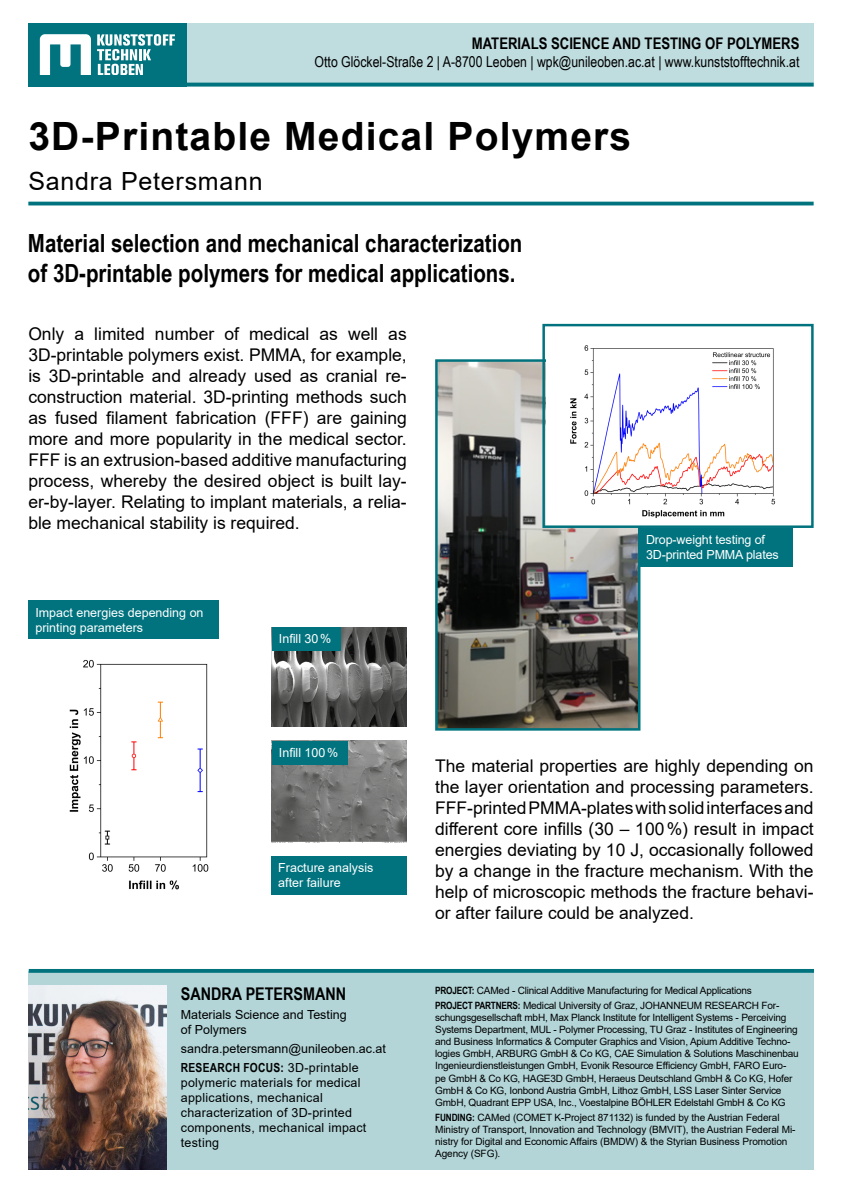
<style>
.page{position:relative;width:842px;height:1192px;background:#fff}
.page>*{position:absolute;margin:0;border:0;box-sizing:border-box;transform-origin:0 0}
.t1{font:700 39px "Arial";letter-spacing:.03em;color:#000}
.t2{font:700 25px/30px "Arial Narrow";color:#000}
.t3{font:25px "Arial";letter-spacing:.03em;color:#000}
.t4{font:17.5px/21px "Arial";color:#000;text-align:justify}
.t5{font:700 17.5px "Arial Narrow";color:#000}
.t6{font:700 16px "Arial Narrow";color:#000}
.t7{font:15px "Arial Narrow";color:#000}
.t8{font:12.5px/15px "Arial";color:#fff}
.t9{font:12.5px/15px "Arial";letter-spacing:.02em;color:#000}
.t10{font:12.5px/15px "Arial";color:#000}
.t11{font:700 12.5px "Arial Narrow";letter-spacing:.02em;color:#000}
.t12{font:10.05px/12.1px "Arial";letter-spacing:-.02em;color:#000}
.s1{font-family:"Arial";font-weight:400}
.s2{font-family:"Arial Narrow";font-weight:700}
</style>
<div class="page">
<div style="left:91px;top:23px;width:723px;height:63px;background:#bfdcdf"></div>
<div style="left:28px;top:23px;width:159px;height:63px;background:#00737e"></div>
<svg style="left:40px;top:34px;width:51px;height:41px"></svg>
<svg style="left:97px;top:34px;width:78px;height:41px"></svg>
<hr style="left:28px;top:83px;width:786px;height:3px;background:#00737e">
<div style="left:28px;top:971px;width:786px;height:198px;background:#b3d5d8"></div>
<svg style="left:29px;top:969px;width:785px;height:4px;background:#087782"></svg>
<img style="left:438px;top:362px;width:199px;height:366px">
<div style="left:435px;top:359px;width:205px;height:372px;border:2px solid #00737e"></div>
<img style="left:546px;top:345px;width:230px;height:180px">
<div style="left:542px;top:324px;width:272px;height:204px;border:2px solid #00737e"></div>
<div style="left:639px;top:528px;width:153px;height:38px;background:#00737e"></div>
<img style="left:272px;top:627px;width:134px;height:99px">
<img style="left:272px;top:741px;width:134px;height:101px">
<div style="left:271px;top:856px;width:136px;height:38px;background:#00737e"></div>
<div style="left:272px;top:741px;width:75px;height:23px;background:#00737e"></div>
<div style="left:272px;top:627px;width:68px;height:23px;background:#00737e"></div>
<div style="left:28px;top:600px;width:191px;height:39px;background:#00737e"></div>
<img style="left:69px;top:659px;width:140px;height:231px">
<hr style="left:28px;top:202px;width:786px;height:3px;background:#00737e">
<img style="left:28px;top:985px;width:139px;height:184px">
<h3 class="t6" style="left:472px;top:32px;width:329px">MATERIALS SCIENCE AND TESTING OF POLYMERS</h3>
<h3 class="t7" style="left:315px;top:51px;width:486px">Otto Glöckel-Straße 2 | A-8700 Leoben | wpk@unileoben.ac.at | www.kunststofftechnik.at</h3>
<h1 class="t1" style="left:28px;top:109px;width:604px">3D-Printable Medical Polymers</h1>
<h2 class="t3" style="left:28px;top:164px;width:236px">Sandra Petersmann</h2>
<h2 class="t2" style="left:28px;top:227px;width:496px">Material selection and mechanical characterization of 3D-printable polymers for medical applications.</h2>
<p class="t4" style="left:28px;top:324px;width:380px">Only a limited number of medical as well as 3D-printable polymers exist. PMMA, for example, is 3D-printable and already used as cranial re&shy;construction material. 3D-printing methods such as fused filament fabrication (FFF) are gaining more and more popularity in the medical sector.<br>FFF is an extrusion-based additive manufacturing process, whereby the desired object is built lay&shy;er-by-layer. Relating to implant materials, a relia&shy;ble mechanical stability is required.</p>
<p class="t8" style="left:35px;top:605px;width:170px">Impact energies depending on printing parameters</p>
<p class="t8" style="left:279px;top:631px;width:54px">Infill 30%</p>
<p class="t8" style="left:279px;top:745px;width:61px">Infill 100%</p>
<p class="t8" style="left:646px;top:532px;width:134px">Drop-weight testing of<br>3D-printed PMMA plates</p>
<p class="t8" style="left:278px;top:860px;width:97px">Fracture analysis after failure</p>
<h3 class="t5" style="left:181px;top:980px;width:167px">SANDRA PETERSMANN</h3>
<p class="t10" style="left:181px;top:1007px;width:167px">Materials Science and Testing of Polymers</p>
<p class="t10" style="left:181px;top:1041px;width:207px">sandra.petersmann@unileoben.ac.at</p>
<p class="t11" style="left:181px;top:1059px;width:179px">RESEARCH FOCUS: <span class="s1">3D-printable</span></p>
<p class="t9" style="left:181px;top:1075px;width:187px">polymeric materials for medical applications, mechanical characterization of 3D-printed components, mechanical impact testing</p>
<p class="t4" style="left:435px;top:756px;width:380px">The material properties are highly depending on the layer orientation and processing parameters.<br>FFF-printed PMMA-plates with solid interfaces and different core infills (30 – 100%) result in impact energies deviating by 10 J, occasionally followed by a change in the fracture mechanism. With the help of microscopic methods the fracture behavi&shy;or after failure could be analyzed.</p>
<p class="t12" style="left:435px;top:983px;width:346px;line-height:14.9px"><span class="s2">PROJECT:</span> CAMed - Clinical Additive Manufacturing for Medical Applications<br><span class="s2">PROJECT PARTNERS:</span> Medical University of Graz, JOHANNEUM RESEARCH For-</p>
<p class="t12" style="left:435px;top:1012px;width:365px">schungsgesellschaft mbH, Max Planck Institute for Intelligent Systems - Perceiving Systems Department, MUL - Polymer Processing, TU Graz - Institutes of Engineering and Business Informatics &amp; Computer Graphics and Vision, Apium Additive Techno&shy;logies GmbH, ARBURG GmbH &amp; Co KG, CAE Simulation &amp; Solutions Maschinenbau Ingenieurdienstleistungen GmbH, Evonik Resource Efficiency GmbH, FARO Euro&shy;pe GmbH &amp; Co KG, HAGE3D GmbH, Heraeus Deutschland GmbH &amp; Co KG, Hofer GmbH &amp; Co KG, Ionbond Austria GmbH, Lithoz GmbH, LSS Laser Sinter Service GmbH, Quadrant EPP USA, Inc., Voestalpine BÖHLER Edelstahl GmbH &amp; Co KG</p>
<p class="t12" style="left:435px;top:1111px;width:362px"><span class="s2">FUNDING:</span> CAMed (COMET K-Project 871132) is funded by the Austrian Federal Ministry of Transport, Innovation and Technology (BMVIT), the Austrian Federal Mi&shy;nistry for Digital and Economic Affairs (BMDW) &amp; the Styrian Business Promotion Agency (SFG).</p>
</div>
